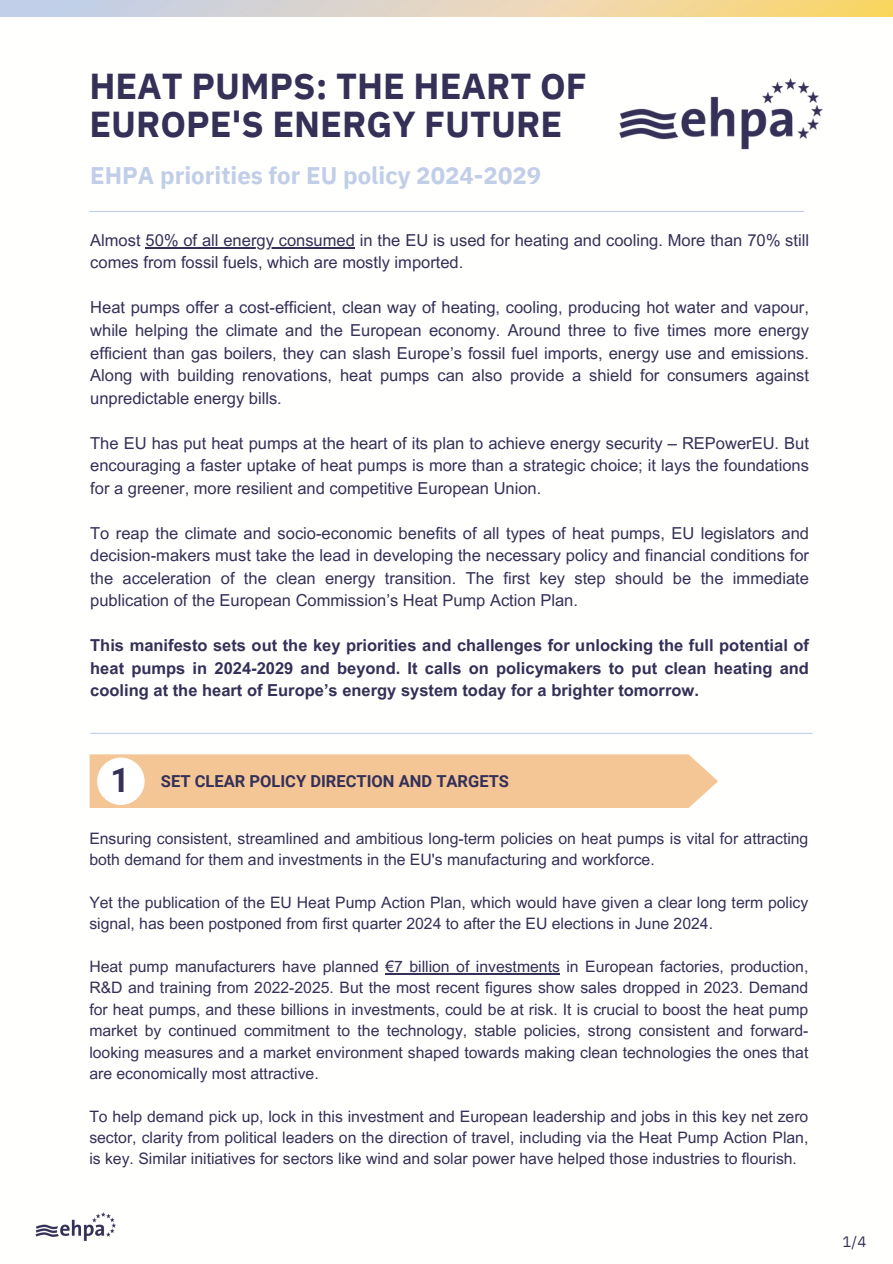
<style>
.page{position:relative;width:893px;height:1264px;background:#fff}
.page>*{position:absolute;margin:0;border:0;box-sizing:border-box;transform-origin:0 0}
.t1{font:700 36px/38.2px "IBM Plex Sans";color:#343057}
.t2{font:700 33.6px "Roboto";color:#343057}
.t3{font:700 24px "IBM Plex Sans";color:#c1cee8}
.t4{font:16.5px/22.5px "Arial MT Pro";color:#343057;text-align:justify}
.t5{font:700 16.5px/22.5px "Arial MT Pro";color:#343057;text-align:justify}
.t6{font:700 16.5px "Roboto";color:#343057}
.t7{font:15.75px/21.3px "Arial MT Pro";color:#343057}
.t8{font:15px "IBM Plex Sans";color:#343057}
</style>
<div class="page">
<hr style="left:89px;top:211px;width:715px;height:1px;background:#c1cee8">
<hr style="left:90px;top:732px;width:722px;height:2px;background:#c1cee8">
<div style="left:90px;top:754px;width:628px;height:54px;background:#f4c696"></div>
<div style="left:97px;top:757px;width:48px;height:48px;background:#fff;border-radius:50%"></div>
<img style="left:619px;top:78px;width:204px;height:72px">
<hr style="left:145px;top:247px;width:210px;height:1px;background:#343057">
<hr style="left:385px;top:973px;width:175px;height:1px;background:#343057">
<img style="left:0;top:0;width:892px;height:17px">
<img style="left:35px;top:1212px;width:81px;height:29px">
<h2 class="t1" style="left:89px;top:66px;width:499px">HEAT PUMPS: THE HEART OF<br>EUROPE'S ENERGY FUTURE</h2>
<h5 class="t3" style="left:90px;top:159px;width:452px">EHPA priorities for EU policy 2024-2029</h5>
<p class="t4" style="left:90px;top:231px;width:720px">Almost 50% of all energy consumed in the EU is used for heating and cooling. More than 70% still</p>
<p class="t4" style="left:90px;top:253px;width:374px">comes from fossil fuels, which are mostly imported.</p>
<p class="t4" style="left:90px;top:298px;width:720px">Heat pumps offer a cost-efficient, clean way of heating, cooling, producing hot water and vapour, while helping the climate and the European economy. Around three to five times more energy efficient than gas boilers, they can slash Europe’s fossil fuel imports, energy use and emissions.<br>Along with building renovations, heat pumps can also provide a shield for consumers against unpredictable energy bills.</p>
<p class="t4" style="left:90px;top:433px;width:720px">The EU has put heat pumps at the heart of its plan to achieve energy security – REPowerEU. But encouraging a faster uptake of heat pumps is more than a strategic choice; it lays the foundations for a greener, more resilient and competitive European Union.</p>
<p class="t4" style="left:90px;top:523px;width:720px">To reap the climate and socio-economic benefits of all types of heat pumps, EU legislators and decision-makers must take the lead in developing the necessary policy and financial conditions for the acceleration of the clean energy transition. The first key step should be the immediate publication of the European Commission’s Heat Pump Action Plan.</p>
<p class="t5" style="left:90px;top:636px;width:720px">This manifesto sets out the key priorities and challenges for unlocking the full potential of heat pumps in 2024-2029 and beyond. It calls on policymakers to put clean heating and cooling at the heart of Europe’s energy system today for a brighter tomorrow.</p>
<p class="t2" style="left:111px;top:761px;width:21px">1</p>
<p class="t6" style="left:161px;top:771px;width:349px">SET CLEAR POLICY DIRECTION AND TARGETS</p>
<h3 class="t7" style="left:89px;top:829px;width:720px">Ensuring consistent, streamlined and ambitious long-term policies on heat pumps is vital for attracting both demand for them and investments in the EU's manufacturing and workforce.</h3>
<p class="t7" style="left:89px;top:893px;width:720px">Yet the publication of the EU Heat Pump Action Plan, which would have given a clear long term policy signal, has been postponed from first quarter 2024 to after the EU elections in June 2024.</p>
<p class="t7" style="left:89px;top:957px;width:720px;text-align:justify">Heat pump manufacturers have planned €7 billion of investments in European factories, production, R&amp;D and training from 2022-2025. But the most recent figures show sales dropped in 2023. Demand for heat pumps, and these billions in investments, could be at risk. It is crucial to boost the heat pump market by continued commitment to the technology, stable policies, strong consistent and forward&shy;looking measures and a market environment shaped towards making clean technologies the ones that are economically most attractive.</p>
<p class="t7" style="left:89px;top:1107px;width:720px;text-align:justify">To help demand pick up, lock in this investment and European leadership and jobs in this key net zero sector, clarity from political leaders on the direction of travel, including via the Heat Pump Action Plan, is key. Similar initiatives for sectors like wind and solar power have helped those industries to flourish.</p>
<p class="t8" style="left:842px;top:1231px;width:25px">1/4</p>
</div>
